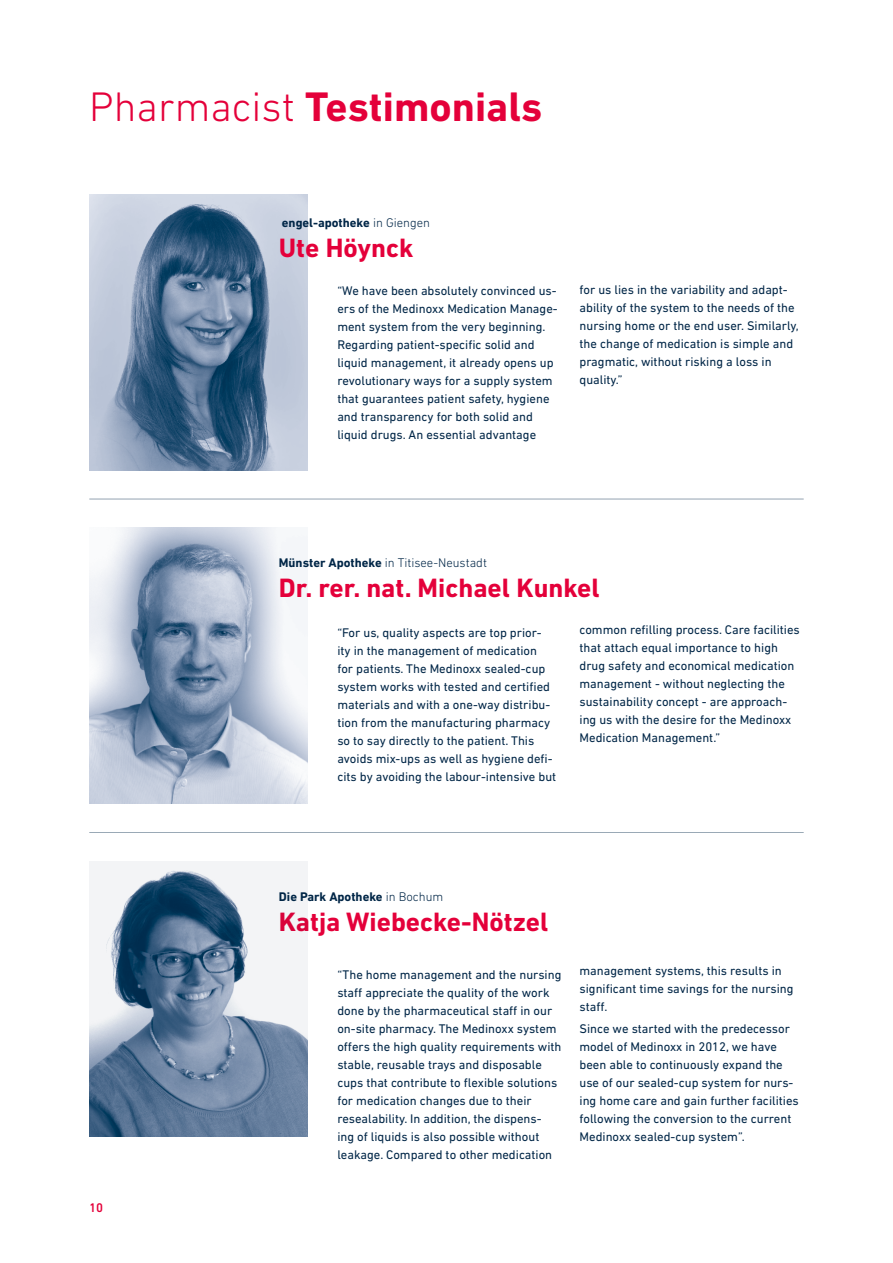
<style>
.page{position:relative;width:893px;height:1263px;background:#fff}
.page>*{position:absolute;margin:0;border:0;box-sizing:border-box;transform-origin:0 0}
.t1{font:700 42px "DIN Next LT Pro";color:#e4003a}
.t2{font:700 27px "DIN Next LT Pro";color:#e4003a}
.t3{font:12.75px/18px "DIN Next LT Pro";color:#002647}
.t4{font:700 12.75px "DIN Next LT Pro";color:#002647}
.t5{font:300 12.75px "DIN Next LT Pro";color:#002647}
.t6{font:500 12.75px "DIN Next LT Pro";color:#e4003a}
.s1{font-weight:300}
.s2{font-weight:700}
</style>
<div class="page">
<hr style="left:89px;top:499px;width:715px;height:1px;background:#002647">
<hr style="left:89px;top:832px;width:715px;height:1px;background:#002647">
<img style="left:89px;top:195px;width:219px;height:275px">
<img style="left:89px;top:528px;width:219px;height:275px">
<svg style="left:89px;top:861px;width:219px;height:276px"></svg>
<h1 class="t1" style="left:89px;top:82px;width:455px"><span class="s1">Pharmacist</span> Testimonials</h1>
<p class="t4" style="left:282px;top:215px;width:150px">engel-apotheke <span class="s1">in Giengen</span></p>
<h2 class="t2" style="left:279px;top:232px;width:136px">Ute Höynck</h2>
<p class="t3" style="left:337px;top:282px;width:222px">“We have been absolutely convinced us&shy;ers of the Medinoxx Medication Manage&shy;ment system from the very beginning.<br>Regarding patient-specific solid and liquid management, it already opens up revolutionary ways for a supply system that guarantees patient safety, hygiene and transparency for both solid and liquid drugs. An essential advantage</p>
<p class="t3" style="left:579px;top:281px;width:221px">for us lies in the variability and adapt&shy;ability of the system to the needs of the nursing home or the end user. Similarly, the change of medication is simple and pragmatic, without risking a loss in quality.”</p>
<p class="t5" style="left:279px;top:555px;width:210px"><span class="s2">Münster Apotheke</span> in Titisee-Neustadt</p>
<h2 class="t2" style="left:279px;top:572px;width:322px">Dr. rer. nat. Michael Kunkel</h2>
<p class="t3" style="left:337px;top:624px;width:220px">“For us, quality aspects are top prior&shy;ity in the management of medication<br>for patients. The Medinoxx sealed-cup system works with tested and certified materials and with a one-way distribu&shy;tion from the manufacturing pharmacy so to say directly to the patient. This avoids mix-ups as well as hygiene defi&shy;cits by avoiding the labour-intensive but</p>
<p class="t3" style="left:579px;top:620px;width:222px">common refilling process. Care facilities that attach equal importance to high drug safety and economical medication management - without neglecting the sustainability concept - are approach&shy;ing us with the desire for the Medinoxx Medication Management.”</p>
<p class="t4" style="left:279px;top:889px;width:166px">Die Park Apotheke <span class="s1">in Bochum</span></p>
<h2 class="t2" style="left:279px;top:906px;width:271px">Katja Wiebecke-Nötzel</h2>
<p class="t6" style="left:89px;top:1200px;width:15px">10</p>
<p class="t3" style="left:337px;top:966px;width:226px">“The home management and the nursing staff appreciate the quality of the work done by the pharmaceutical staff in our on-site pharmacy. The Medinoxx system offers the high quality requirements with stable, reusable trays and disposable cups that contribute to flexible solutions for medication changes due to their resealability. In addition, the dispens&shy;ing of liquids is also possible without leakage. Compared to other medication</p>
<p class="t3" style="left:579px;top:962px;width:216px">management systems, this results in significant time savings for the nursing staff.</p>
<p class="t3" style="left:579px;top:1020px;width:221px">Since we started with the predecessor model of Medinoxx in 2012, we have been able to continuously expand the use of our sealed-cup system for nurs&shy;ing home care and gain further facilities following the conversion to the current Medinoxx sealed-cup system”.</p>
</div>
